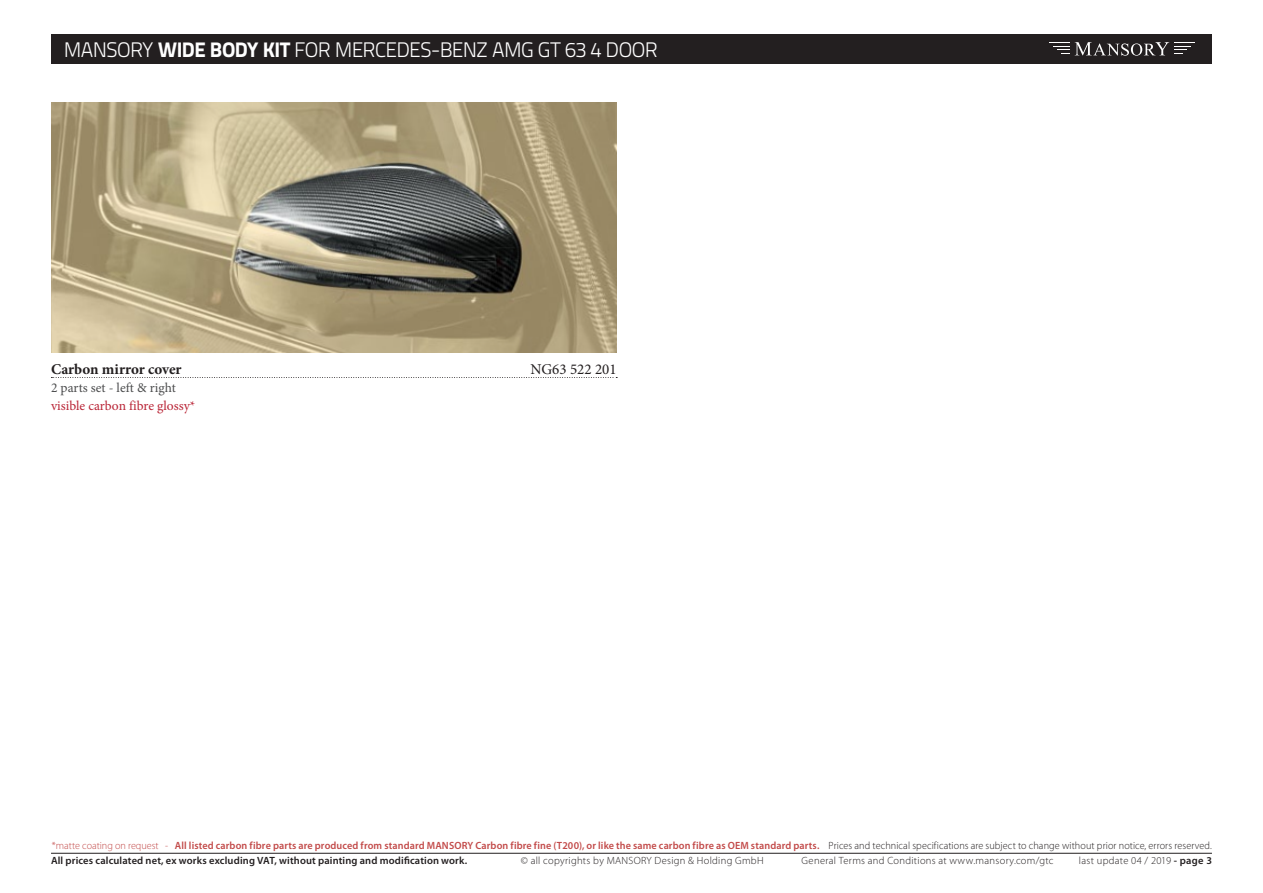
<style>
.page{position:relative;width:1263px;height:893px;background:#fff}
.page>*{position:absolute;margin:0;border:0;box-sizing:border-box;transform-origin:0 0}
.nadpis{font:300 21px "Titillium Text 22 L";letter-spacing:-.03em;color:#fff}
.name_of_product{font:700 15px "Minion Pro";color:#231f20}
.NR{font:15px "Minion Pro";color:#231f20}
.description{font:13.5px "Minion Pro";color:#b92436}
.description-2{font:13.5px "Minion Pro";color:#4b4c4d}
.t1{font:600 10.5px/15px "Myriad Pro";letter-spacing:.015em;color:#c24a49}
.t2{font:300 10.5px "Myriad Pro";letter-spacing:.03em;color:#231f20}
.s1{font-weight:800}
.s2{font-weight:300}
.s3{font-weight:300;color:#231f20}
.s4{color:#231f20}
.s5{font-weight:600}
</style>
<div class="page">
<div style="left:51px;top:34px;width:1161px;height:30px;background:#231f20"></div>
<svg style="left:1049px;top:42px;width:20px;height:12px"></svg>
<svg style="left:1075px;top:42px;width:120px;height:14px"></svg>
<hr style="left:51px;top:853px;width:1161px;height:1px;background:#231f20">
<img style="left:51px;top:102px;width:566px;height:251px">
<svg style="left:51px;top:377px;width:566px;height:1px"></svg>
<p class="nadpis" style="left:64px;top:34px;width:595px">MANSORY <span class="s1">WIDE BODY KIT</span> FOR MERCEDES-BENZ AMG GT 63 4 DOOR</p>
<p class="name_of_product" style="left:51px;top:359px;width:132px">Carbon mirror cover</p>
<p class="NR" style="left:530px;top:360px;width:88px">NG63 522 201</p>
<p class="description-2" style="left:51px;top:379px;width:126px">2 parts set - left &amp; right</p>
<p class="description" style="left:51px;top:397px;width:146px">visible carbon fibre glossy*</p>
<p class="t1" style="left:51px;top:837px;width:1162px"><span class="s2">*matte coating on request -</span> All listed carbon fibre parts are produced from standard MANSORY Carbon fibre fine (T200), or like the same carbon fibre as OEM standard parts. <span class="s3">Prices and technical specifications are subject to change without prior notice, errors reserved.<br></span><span class="s4">All prices calculated net, ex works excluding VAT, without painting and modification work.</span></p>
<p class="t2" style="left:521px;top:854px;width:244px">© all copyrights by MANSORY Design &amp; Holding GmbH</p>
<p class="t2" style="left:802px;top:854px;width:253px">General Terms and Conditions at www.mansory.com/gtc</p>
<p class="t2" style="left:1079px;top:854px;width:135px">last update 04 / 2019 <span class="s5">- page 3</span></p>
</div>
